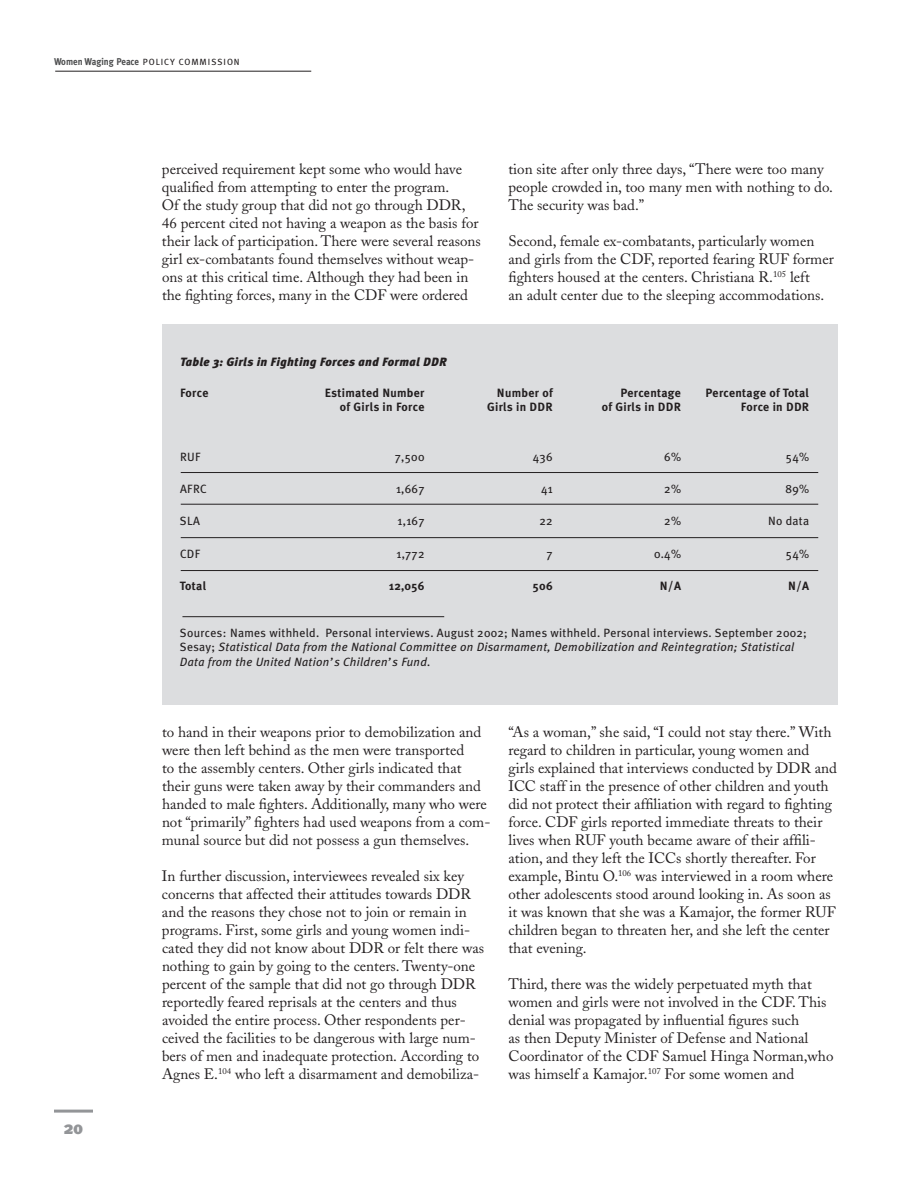
<style>
.page{position:relative;width:918px;height:1188px;background:#fff}
.page>*{position:absolute;margin:0;border:0;box-sizing:border-box;transform-origin:0 0}
.t1{font:900 18px "Meta Plus";color:#939598}
.t2{font:15px/18px "Adobe Caslon";color:#231f20}
.t3{font:italic 12px/14.4px "Meta Plus";letter-spacing:.025em;color:#231f20}
.t4{font:700 12px/14.4px "Meta Plus";letter-spacing:.025em;color:#231f20;text-align:right}
.t5{font:12px "Meta Plus";letter-spacing:.025em;color:#231f20}
.t6{font:italic 900 12px "Meta Plus";letter-spacing:.025em;color:#231f20}
.t7{font:700 9.9px "Meta Plus";color:#4e4f50;scale:.91 1}
.s1{font-weight:400;font-size:9px;color:#231f20}
.s2{font-style:normal}
</style>
<div class="page">
<hr style="left:55px;top:71px;width:256px;height:1px;background:#231f20">
<hr style="left:54px;top:1110px;width:39px;height:3px;background:#939598">
<div style="left:162px;top:324px;width:675px;height:380px;background:#dcdddf"></div>
<hr style="left:181px;top:504px;width:637px;height:1px;background:#231f20">
<hr style="left:181px;top:472px;width:637px;height:1px;background:#231f20">
<hr style="left:181px;top:537px;width:637px;height:1px;background:#231f20">
<hr style="left:181px;top:570px;width:637px;height:1px;background:#231f20">
<hr style="left:182px;top:616px;width:262px;height:1px;background:#231f20">
<p class="t7" style="left:54px;top:56px;width:206px">Women Waging Peace <span class="s1">POLICY COMMISSION</span></p>
<p class="t2" style="left:162px;top:160px;width:320px">perceived requirement kept some who would have qualified from attempting to enter the program.<br>Of the study group that did not go through DDR, 46 percent cited not having a weapon as the basis for their lack of participation. There were several reasons girl ex-combatants found themselves without weap&shy;ons at this critical time. Although they had been in the fighting forces, many in the CDF were ordered</p>
<p class="t2" style="left:508px;top:160px;width:326px">tion site after only three days, “There were too many people crowded in, too many men with nothing to do.<br>The security was bad.”</p>
<p class="t2" style="left:508px;top:232px;width:327px">Second, female ex-combatants, particularly women and girls from the CDF, reported fearing RUF former fighters housed at the centers. Christiana R.<sup>105</sup> left<br>an adult center due to the sleeping accommodations.</p>
<p class="t6" style="left:180px;top:354px;width:268px">Table 3: Girls in Fighting Forces and Formal DDR</p>
<p class="t4" style="left:180px;top:385px;width:30px">Force</p>
<p class="t4" style="left:325px;top:385px;width:101px">Estimated Number of Girls in Force</p>
<p class="t4" style="left:487px;top:385px;width:67px">Number of<br>Girls in DDR</p>
<p class="t4" style="left:602px;top:385px;width:81px">Percentage<br>of Girls in DDR</p>
<p class="t4" style="left:706px;top:385px;width:105px">Percentage of Total<br>Force in DDR</p>
<p class="t5" style="left:180px;top:449px;width:22px">RUF</p>
<p class="t5" style="left:395px;top:449px;width:31px">7,500</p>
<p class="t5" style="left:533px;top:449px;width:21px">436</p>
<p class="t5" style="left:664px;top:449px;width:18px">6%</p>
<p class="t5" style="left:786px;top:449px;width:25px">54%</p>
<p class="t5" style="left:180px;top:482px;width:28px">AFRC</p>
<p class="t5" style="left:396px;top:482px;width:30px">1,667</p>
<p class="t5" style="left:541px;top:482px;width:13px">41</p>
<p class="t5" style="left:664px;top:482px;width:18px">2%</p>
<p class="t5" style="left:786px;top:482px;width:25px">89%</p>
<p class="t5" style="left:180px;top:514px;width:22px">SLA</p>
<p class="t5" style="left:398px;top:514px;width:28px">1,167</p>
<p class="t5" style="left:540px;top:514px;width:15px">22</p>
<p class="t5" style="left:664px;top:514px;width:18px">2%</p>
<p class="t5" style="left:768px;top:514px;width:43px">No data</p>
<p class="t5" style="left:180px;top:547px;width:22px">CDF</p>
<p class="t5" style="left:396px;top:547px;width:30px">1,772</p>
<p class="t5" style="left:547px;top:547px;width:8px">7</p>
<p class="t5" style="left:654px;top:547px;width:28px">0.4%</p>
<p class="t5" style="left:786px;top:547px;width:25px">54%</p>
<p class="t4" style="left:180px;top:579px;width:28px">Total</p>
<p class="t4" style="left:389px;top:579px;width:37px">12,056</p>
<p class="t4" style="left:533px;top:579px;width:21px">506</p>
<p class="t4" style="left:660px;top:579px;width:23px">N/A</p>
<p class="t4" style="left:788px;top:579px;width:23px">N/A</p>
<p class="t3" style="left:180px;top:625px;width:628px"><span class="s2">Sources: Names withheld. Personal interviews. August 2002; Names withheld. Personal interviews. September 2002;<br>Sesay;</span> Statistical Data from the National Committee on Disarmament, Demobilization and Reintegration; Statistical<br>Data from the United Nation’s Children’s Fund.</p>
<p class="t1" style="left:64px;top:1117px;width:21px">20</p>
<p class="t2" style="left:162px;top:723px;width:330px">to hand in their weapons prior to demobilization and were then left behind as the men were transported<br>to the assembly centers. Other girls indicated that their guns were taken away by their commanders and handed to male fighters. Additionally, many who were not “primarily” fighters had used weapons from a com&shy;munal source but did not possess a gun themselves.</p>
<p class="t2" style="left:162px;top:867px;width:324px">In further discussion, interviewees revealed six key concerns that affected their attitudes towards DDR and the reasons they chose not to join or remain in programs. First, some girls and young women indi&shy;cated they did not know about DDR or felt there was nothing to gain by going to the centers. Twenty-one percent of the sample that did not go through DDR reportedly feared reprisals at the centers and thus avoided the entire process. Other respondents per&shy;ceived the facilities to be dangerous with large num&shy;bers of men and inadequate protection. According to Agnes E.<sup>104</sup> who left a disarmament and demobiliza-</p>
<p class="t2" style="left:508px;top:723px;width:330px">“As a woman,” she said, “I could not stay there.” With regard to children in particular, young women and girls explained that interviews conducted by DDR and ICC staff in the presence of other children and youth did not protect their affiliation with regard to fighting force. CDF girls reported immediate threats to their lives when RUF youth became aware of their affili&shy;ation, and they left the ICCs shortly thereafter. For example, Bintu O.<sup>106</sup> was interviewed in a room where other adolescents stood around looking in. As soon as it was known that she was a Kamajor, the former RUF children began to threaten her, and she left the center that evening.</p>
<p class="t2" style="left:509px;top:975px;width:326px">Third, there was the widely perpetuated myth that women and girls were not involved in the CDF. This denial was propagated by influential figures such<br>as then Deputy Minister of Defense and National Coordinator of the CDF Samuel Hinga Norman,who was himself a Kamajor.<sup>107</sup> For some women and</p>
</div>
